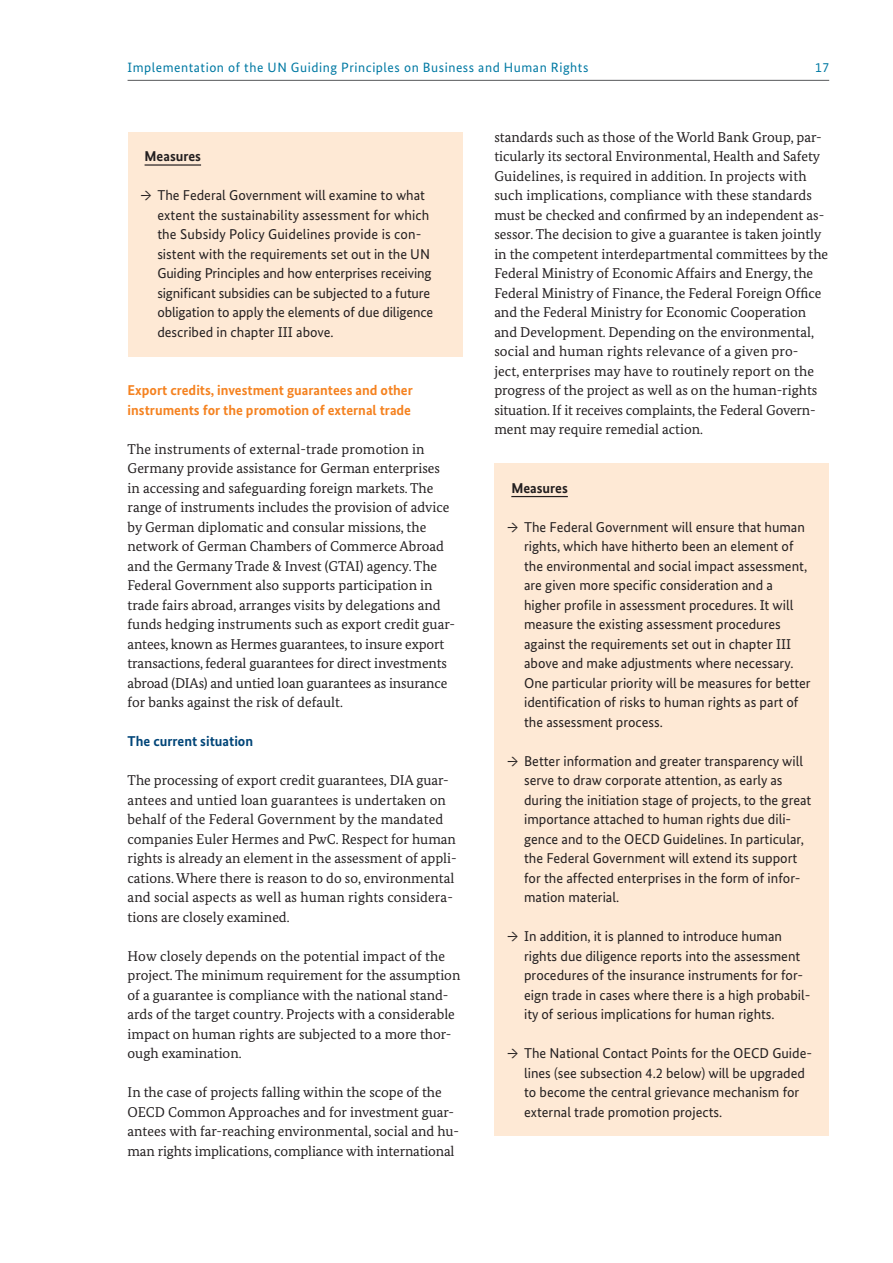
<style>
.page{position:relative;width:893px;height:1263px;background:#fff}
.page>*{position:absolute;margin:0;border:0;box-sizing:border-box;transform-origin:0 0}
.t1{font:14.25px/19.5px "Bundes Serif";color:#231f20}
.t2{font:14.25px/19.5px "Bundes Sans";color:#231f20}
.t3{font:700 14.25px/19.5px "Bundes Sans";color:#f58220}
.t4{font:700 14.25px "Bundes Sans";color:#004578}
.t5{font:700 14.25px "Bundes Sans";color:#231f20}
.t6{font:13.5px "Bundes Sans";letter-spacing:.04em;color:#0079a3}
.s1{font-family:"Bundes Serif"}
</style>
<div class="page">
<hr style="left:128px;top:80px;width:701px;height:1px;background:#57585a">
<div style="left:128px;top:132px;width:334px;height:224px;background:#fee9d5"></div>
<div style="left:494px;top:464px;width:335px;height:672px;background:#fee9d5"></div>
<hr style="left:145px;top:164px;width:56px;height:2px;background:#231f20">
<hr style="left:511px;top:496px;width:57px;height:1px;background:#231f20">
<p class="t6" style="left:128px;top:59px;width:462px">Implementation of the UN Guiding Principles on Business and Human Rights</p>
<p class="t6" style="left:815px;top:59px;width:16px">17</p>
<p class="t5" style="left:145px;top:148px;width:58px">Measures</p>
<p class="t2" style="left:157px;top:185px;width:277px;text-indent:-17px"><span class="s1">→</span> The Federal Government will examine to what extent the sustainability assessment for which the Subsidy Policy Guidelines provide is con&shy;sistent with the requirements set out in the UN Guiding Principles and how enterprises receiving significant subsidies can be subjected to a future obligation to apply the elements of due diligence described in chapter III above.</p>
<p class="t3" style="left:128px;top:380px;width:287px">Export credits, investment guarantees and other instruments for the promotion of external trade</p>
<p class="t1" style="left:128px;top:439px;width:329px">The instruments of external-trade promotion in Germany provide assistance for German enterprises in accessing and safeguarding foreign markets. The range of instruments includes the provision of advice by German diplomatic and consular missions, the network of German Chambers of Commerce Abroad and the Germany Trade &amp; Invest (GTAI) agency. The Federal Government also supports participation in trade fairs abroad, arranges visits by delegations and funds hedging instruments such as export credit guar&shy;antees, known as Hermes guarantees, to insure export transactions, federal guarantees for direct investments abroad (DIAs) and untied loan guarantees as insurance for banks against the risk of default.</p>
<p class="t4" style="left:128px;top:733px;width:127px">The current situation</p>
<p class="t1" style="left:128px;top:770px;width:331px">The processing of export credit guarantees, DIA guar&shy;antees and untied loan guarantees is undertaken on behalf of the Federal Government by the mandated companies Euler Hermes and PwC. Respect for human rights is already an element in the assessment of appli&shy;cations. Where there is reason to do so, environmental and social aspects as well as human rights considera&shy;tions are closely examined.</p>
<p class="t1" style="left:128px;top:946px;width:334px">How closely depends on the potential impact of the project. The minimum requirement for the assumption of a guarantee is compliance with the national stand&shy;ards of the target country. Projects with a considerable impact on human rights are subjected to a more thor&shy;ough examination.</p>
<p class="t1" style="left:128px;top:1082px;width:333px">In the case of projects falling within the scope of the OECD Common Approaches and for investment guar&shy;antees with far-reaching environmental, social and hu&shy;man rights implications, compliance with international</p>
<p class="t1" style="left:494px;top:127px;width:335px">standards such as those of the World Bank Group, par&shy;ticularly its sectoral Environmental, Health and Safety Guidelines, is required in addition. In projects with such implications, compliance with these standards must be checked and confirmed by an independent as&shy;sessor. The decision to give a guarantee is taken jointly in the competent interdepartmental committees by the Federal Ministry of Economic Affairs and Energy, the Federal Ministry of Finance, the Federal Foreign Office and the Federal Ministry for Economic Cooperation and Development. Depending on the environmental, social and human rights relevance of a given pro-<br>ject, enterprises may have to routinely report on the progress of the project as well as on the human-rights situation. If it receives complaints, the Federal Govern&shy;ment may require remedial action.</p>
<p class="t5" style="left:511px;top:479px;width:58px">Measures</p>
<p class="t2" style="left:524px;top:517px;width:288px;text-indent:-17px"><span class="s1">→</span> The Federal Government will ensure that human rights, which have hitherto been an element of the environmental and social impact assessment, are given more specific consideration and a higher profile in assessment procedures. It will measure the existing assessment procedures against the requirements set out in chapter III above and make adjustments where necessary.<br>One particular priority will be measures for better identification of risks to human rights as part of the assessment process.</p>
<p class="t2" style="left:524px;top:751px;width:289px;text-indent:-17px"><span class="s1">→</span> Better information and greater transparency will serve to draw corporate attention, as early as during the initiation stage of projects, to the great importance attached to human rights due dili&shy;gence and to the OECD Guidelines. In particular, the Federal Government will extend its support for the affected enterprises in the form of infor&shy;mation material.</p>
<p class="t2" style="left:524px;top:926px;width:288px;text-indent:-17px"><span class="s1">→</span> In addition, it is planned to introduce human rights due diligence reports into the assessment procedures of the insurance instruments for for&shy;eign trade in cases where there is a high probabil&shy;ity of serious implications for human rights.</p>
<p class="t2" style="left:524px;top:1043px;width:290px;text-indent:-17px"><span class="s1">→</span> The National Contact Points for the OECD Guide&shy;lines (see subsection 4.2 below) will be upgraded to become the central grievance mechanism for external trade promotion projects.</p>
</div>
